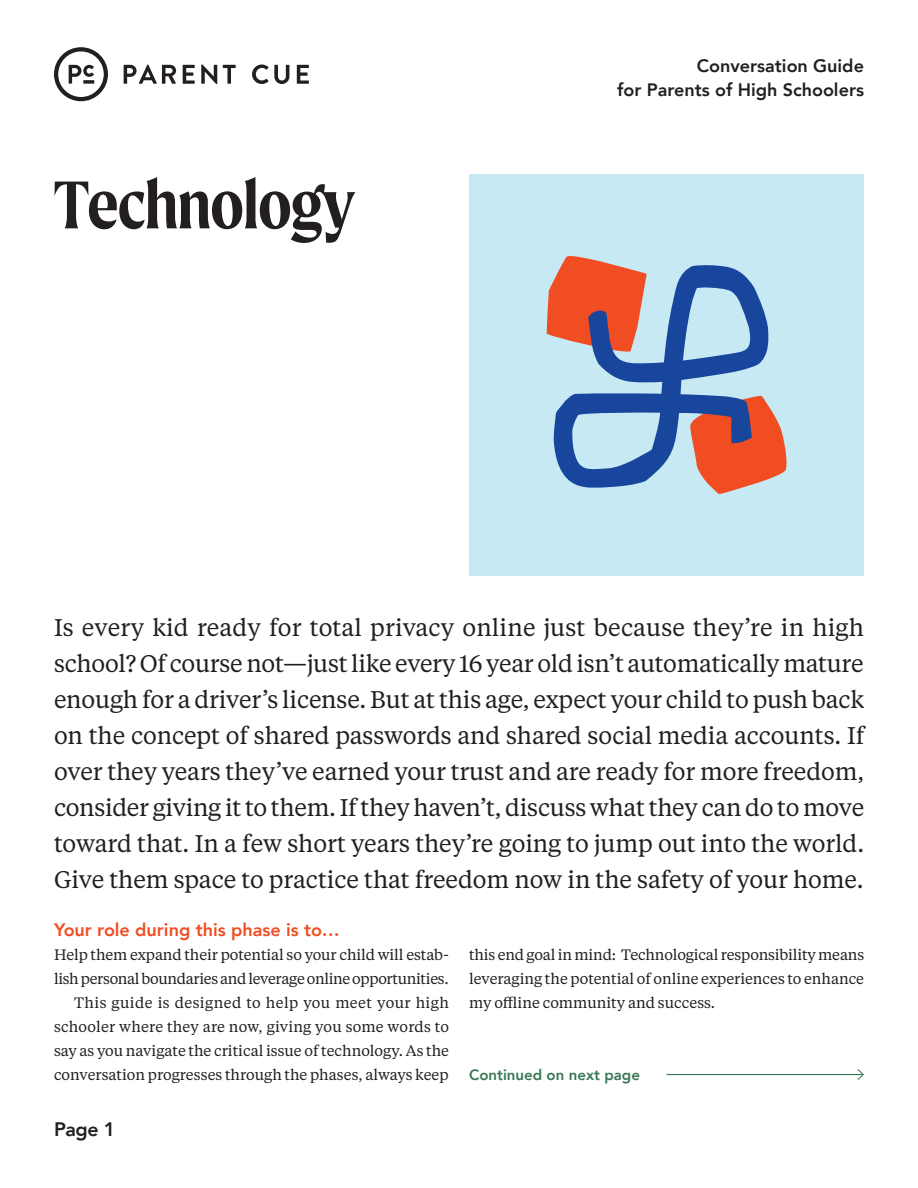
<style>
.page{position:relative;width:918px;height:1188px;background:#fff}
.page>*{position:absolute;margin:0;border:0;box-sizing:border-box;transform-origin:0 0}
.t1{font:600 72px "Moret";letter-spacing:-.02em;color:#231f20}
.Intro{font:24px/36px "Tiempos Text";letter-spacing:-.005em;color:#231f20;text-align:justify}
.t2{font:800 19.5px "Avenir";color:#231f20}
.Page_Header_-_Catego{font:800 18px "Avenir";color:#231f20}
.Subhead{font:800 18px "Avenir";color:#f04d22}
.Body_Copy{font:15px/24px "Tiempos Text";color:#231f20;text-align:justify}
.Body_Copy_-_No_Inden{font:15px/24px "Tiempos Text";letter-spacing:-.015em;color:#231f20}
.t3{font:800 15px "Avenir";color:#387854}
</style>
<div class="page">
<svg style="left:124px;top:65px;width:52px;height:19px"></svg>
<svg style="left:183px;top:65px;width:12px;height:19px"></svg>
<svg style="left:201px;top:65px;width:16px;height:19px"></svg>
<svg style="left:223px;top:65px;width:13px;height:19px"></svg>
<svg style="left:297px;top:65px;width:12px;height:19px"></svg>
<svg style="left:252px;top:65px;width:37px;height:19px"></svg>
<svg style="left:54px;top:47px;width:54px;height:54px"></svg>
<hr style="left:667px;top:1074px;width:196px;height:1px;background:#387854">
<svg style="left:856px;top:1069px;width:8px;height:11px"></svg>
<div style="left:469px;top:174px;width:395px;height:402px;background:#c7e9f4"></div>
<svg style="left:713px;top:407px;width:74px;height:87px"></svg>
<svg style="left:546px;top:256px;width:68px;height:80px"></svg>
<svg style="left:553px;top:265px;width:216px;height:224px"></svg>
<p class="t1" style="left:54px;top:163px;width:303px">Technology</p>
<p class="Page_Header_-_Catego" style="left:697px;top:52px;width:169px">Conversation Guide</p>
<p class="Page_Header_-_Catego" style="left:617px;top:76px;width:248px">for Parents of High Schoolers</p>
<p class="Intro" style="left:54px;top:608px;width:812px">Is every kid ready for total privacy online just because they’re in high school? Of course not—just like every 16 year old isn’t automatically mature enough for a driver’s license. But at this age, expect your child to push back on the concept of shared passwords and shared social media accounts. If over they years they’ve earned your trust and are ready for more freedom, consider giving it to them. If they haven’t, discuss what they can do to move toward that. In a few short years they’re going to jump out into the world.<br>Give them space to practice that freedom now in the safety of your home.</p>
<p class="Subhead" style="left:54px;top:916px;width:287px">Your role during this phase is to…</p>
<p class="Body_Copy_-_No_Inden" style="left:54px;top:942px;width:396px">Help them expand their potential so your child will estab&shy;lish personal boundaries and leverage online opportunities.</p>
<p class="Body_Copy" style="left:54px;top:990px;width:397px;text-indent:20px">This guide is designed to help you meet your high schooler where they are now, giving you some words to say as you navigate the critical issue of technology. As the conversation progresses through the phases, always keep</p>
<p class="Body_Copy" style="left:469px;top:942px;width:397px">this end goal in mind: Technological responsibility means leveraging the potential of online experiences to enhance my offline community and success.</p>
<p class="t3" style="left:469px;top:1063px;width:172px">Continued on next page</p>
<p class="t2" style="left:54px;top:1114px;width:63px">Page 1</p>
</div>
